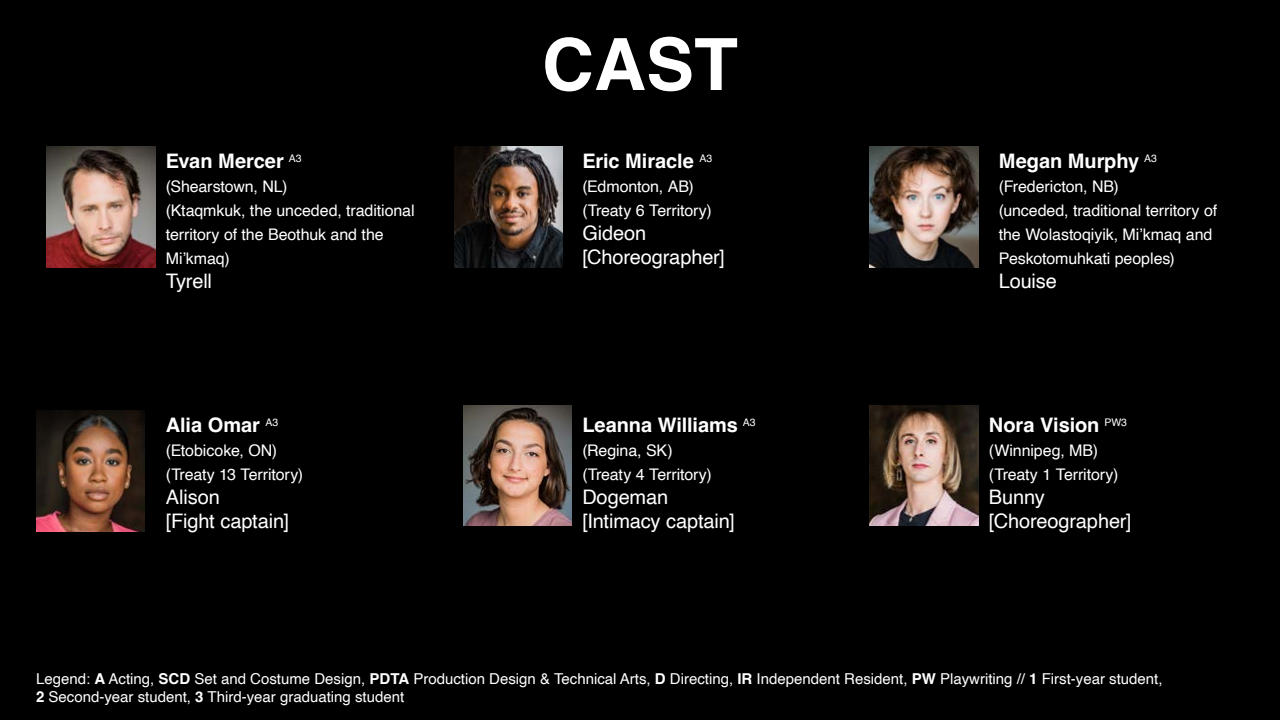
<style>
.page{position:relative;width:1280px;height:720px;background:#000}
.page>*{position:absolute;margin:0;border:0;box-sizing:border-box;transform-origin:0 0}
.t1{font:700 72px "Helvetica";color:#fff}
.t2{font:20px/24px "Helvetica";letter-spacing:-.01em;color:#fff}
.t3{font:700 20px "Helvetica";letter-spacing:-.005em;color:#fff}
.t4{font:16px/24px "Helvetica";letter-spacing:-.005em;color:#fff}
.t5{font:15px/18px "Helvetica";color:#fff}
.s1{font-weight:700}
</style>
<div class="page">
<img style="left:47px;top:147px;width:108px;height:120px">
<img style="left:455px;top:147px;width:108px;height:120px">
<img style="left:870px;top:147px;width:108px;height:120px">
<img style="left:36px;top:411px;width:108px;height:120px">
<img style="left:463px;top:405px;width:109px;height:120px">
<img style="left:870px;top:405px;width:108px;height:120px">
<p class="t3" style="left:166px;top:149px;width:137px">Evan Mercer <sup>A3</sup></p>
<p class="t4" style="left:166px;top:175px;width:250px">(Shearstown, NL)<br>(Ktaqmkuk, the unceded, traditional territory of the Beothuk and the<br>Mi’kmaq)</p>
<p class="t2" style="left:166px;top:270px;width:48px">Tyrell</p>
<p class="t3" style="left:166px;top:413px;width:114px">Alia Omar <sup>A3</sup></p>
<p class="t4" style="left:166px;top:439px;width:139px">(Etobicoke, ON) (Treaty 13 Territory)</p>
<p class="t2" style="left:166px;top:486px;width:125px">Alison<br>[Fight captain]</p>
<h1 class="t1" style="left:542px;top:21px;width:197px">CAST</h1>
<p class="t3" style="left:582px;top:149px;width:131px">Eric Miracle <sup>A3</sup></p>
<p class="t4" style="left:582px;top:175px;width:131px">(Edmonton, AB) (Treaty 6 Territory)</p>
<p class="t2" style="left:582px;top:222px;width:144px">Gideon [Choreographer]</p>
<p class="t3" style="left:582px;top:413px;width:175px">Leanna Williams <sup>A3</sup></p>
<p class="t4" style="left:582px;top:439px;width:131px">(Regina, SK) (Treaty 4 Territory)</p>
<p class="t2" style="left:582px;top:486px;width:154px">Dogeman [Intimacy captain]</p>
<p class="t3" style="left:999px;top:149px;width:160px">Megan Murphy <sup>A3</sup></p>
<p class="t4" style="left:999px;top:175px;width:220px">(Fredericton, NB)<br>(unceded, traditional territory of the Wolastoqiyik, Mi’kmaq and<br>Peskotomuhkati peoples)</p>
<p class="t2" style="left:999px;top:270px;width:60px">Louise</p>
<p class="t3" style="left:989px;top:413px;width:140px">Nora Vision <sup>PW3</sup></p>
<p class="t4" style="left:989px;top:439px;width:131px">(Winnipeg, MB) (Treaty 1 Territory)</p>
<p class="t2" style="left:989px;top:486px;width:144px">Bunny [Choreographer]</p>
<p class="t5" style="left:36px;top:670px;width:1128px">Legend: <span class="s1">A</span> Acting, <span class="s1">SCD</span> Set and Costume Design, <span class="s1">PDTA</span> Production Design &amp; Technical Arts, <span class="s1">D</span> Directing, <span class="s1">IR</span> Independent Resident, <span class="s1">PW</span> Playwriting // <span class="s1">1</span> First-year student,<br><span class="s1">2</span> Second-year student, <span class="s1">3</span> Third-year graduating student</p>
</div>
